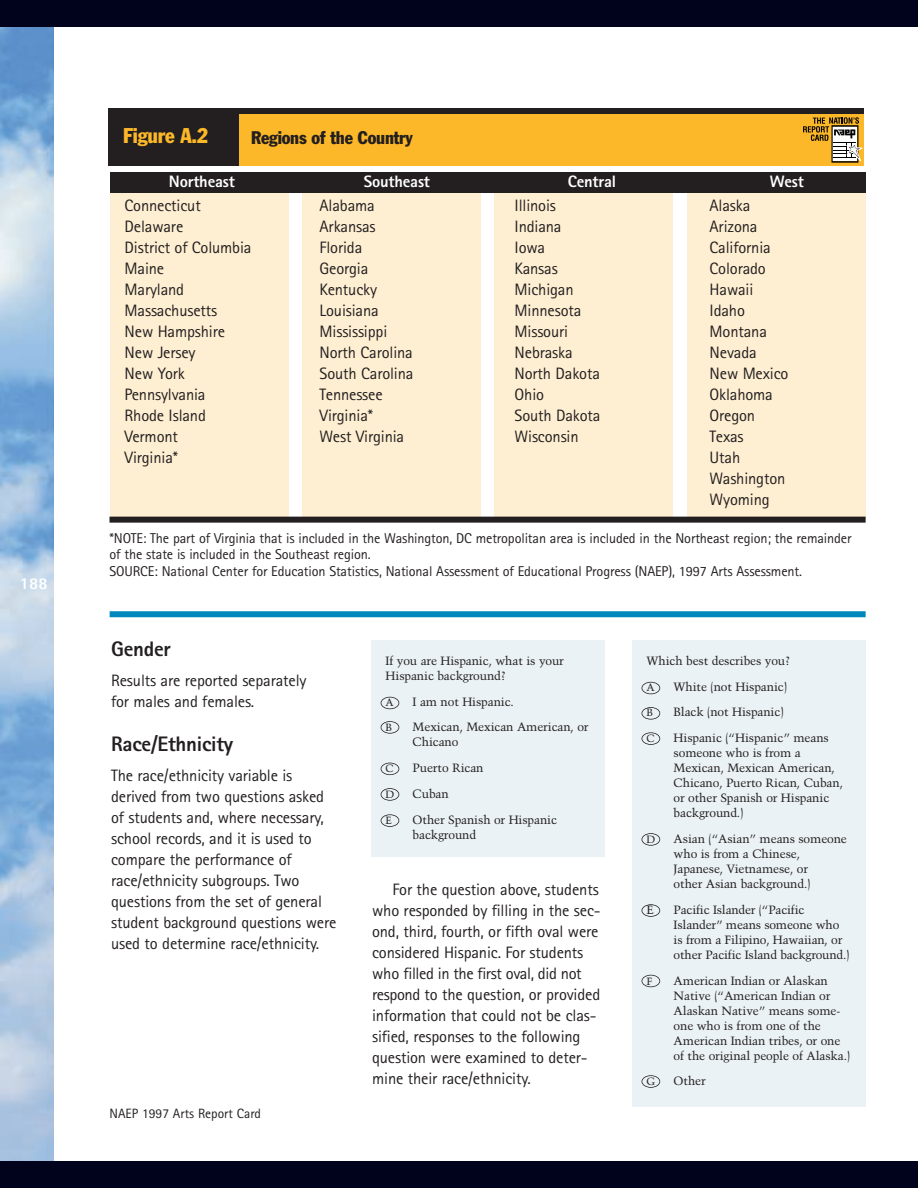
<style>
.page{position:relative;width:918px;height:1188px;background:#fff}
.page>*{position:absolute;margin:0;border:0;box-sizing:border-box;transform-origin:0 0}
.t1{font:800 21px "Rotis Sans Serif";letter-spacing:-.01em;color:#231f20}
.t2{font:condensed 21px "Franklin Gothic";letter-spacing:-.01em;color:#fcb828}
.t3{font:condensed 18px "Franklin Gothic";letter-spacing:-.01em;color:#231f20}
.t4{font:16.5px/21px "Rotis Sans Serif";letter-spacing:-.01em;color:#231f20}
.t5{font:800 16.5px "Rotis Sans Serif";letter-spacing:-.01em;color:#fff}
.t6{font:14.25px/16.5px "Rotis Sans Serif";letter-spacing:-.01em;color:#231f20}
.t7{font:13.5px "Rotis Sans Serif";color:#231f20}
.t8{font:12px/15px "Trump Mediaeval";letter-spacing:-.01em;color:#231f20}
.t9{font:10.5px "Trump Mediaeval";color:#231f20}
</style>
<div class="page">
<div style="left:110px;top:176px;width:179px;height:344px;background:#feefd2"></div>
<div style="left:302px;top:176px;width:179px;height:344px;background:#feefd2"></div>
<div style="left:494px;top:176px;width:179px;height:343px;background:#feefd2"></div>
<div style="left:687px;top:176px;width:179px;height:344px;background:#feefd2"></div>
<div style="left:110px;top:517px;width:756px;height:6px;background:#231f20"></div>
<img style="left:0;top:27px;width:54px;height:1134px">
<div style="left:0;top:1161px;width:918px;height:27px;background:#00031b"></div>
<div style="left:0;top:0;width:918px;height:27px;background:#00031b"></div>
<div style="left:236px;top:113px;width:628px;height:53px;background:#fcb828"></div>
<div style="left:108px;top:108px;width:756px;height:6px;background:#231f20"></div>
<div style="left:110px;top:173px;width:756px;height:20px;background:#231f20"></div>
<div style="left:371px;top:640px;width:234px;height:217px;background:#ebf2f5"></div>
<div style="left:632px;top:640px;width:234px;height:467px;background:#ebf2f5"></div>
<div style="left:110px;top:611px;width:756px;height:6px;background:#0088bc"></div>
<svg style="left:803px;top:117px;width:59px;height:46px"></svg>
<div style="left:381px;top:697px;width:18px;height:12px;border:2px solid #231f20;border-radius:50%"></div>
<div style="left:381px;top:721px;width:18px;height:13px;border:2px solid #231f20;border-radius:50%"></div>
<div style="left:381px;top:763px;width:18px;height:12px;border:2px solid #231f20;border-radius:50%"></div>
<div style="left:381px;top:788px;width:18px;height:13px;border:2px solid #231f20;border-radius:50%"></div>
<div style="left:381px;top:814px;width:18px;height:13px;border:2px solid #231f20;border-radius:50%"></div>
<div style="left:642px;top:682px;width:18px;height:12px;border:2px solid #231f20;border-radius:50%"></div>
<div style="left:642px;top:707px;width:18px;height:13px;border:2px solid #231f20;border-radius:50%"></div>
<div style="left:642px;top:732px;width:18px;height:13px;border:2px solid #231f20;border-radius:50%"></div>
<div style="left:642px;top:904px;width:18px;height:13px;border:2px solid #231f20;border-radius:50%"></div>
<div style="left:642px;top:1075px;width:18px;height:13px;border:2px solid #231f20;border-radius:50%"></div>
<div style="left:642px;top:975px;width:18px;height:12px;border:2px solid #231f20;border-radius:50%"></div>
<div style="left:642px;top:833px;width:18px;height:13px;border:2px solid #231f20;border-radius:50%"></div>
<div style="left:108px;top:108px;width:131px;height:58px;background:#231f20"></div>
<p class="t5" style="left:20px;top:578px;width:29px">188</p>
<p class="t2" style="left:123px;top:128px;width:87px">Figure A.2</p>
<p class="t3" style="left:251px;top:132px;width:163px">Regions of the Country</p>
<p class="t5" style="left:169px;top:175px;width:68px">Northeast</p>
<p class="t5" style="left:364px;top:175px;width:68px">Southeast</p>
<p class="t5" style="left:568px;top:175px;width:50px">Central</p>
<p class="t5" style="left:770px;top:175px;width:35px">West</p>
<p class="t4" style="left:125px;top:197px;width:128px">Connecticut<br>Delaware<br>District of Columbia<br>Maine<br>Maryland<br>Massachusetts<br>New Hampshire<br>New Jersey<br>New York<br>Pennsylvania<br>Rhode Island<br>Vermont<br>Virginia*</p>
<p class="t4" style="left:320px;top:197px;width:95px">Alabama<br>Arkansas<br>Florida<br>Georgia<br>Kentucky<br>Louisiana<br>Mississippi<br>North Carolina<br>South Carolina<br>Tennessee<br>Virginia*<br>West Virginia</p>
<p class="t4" style="left:515px;top:197px;width:87px">Illinois<br>Indiana<br>Iowa<br>Kansas<br>Michigan<br>Minnesota<br>Missouri<br>Nebraska<br>North Dakota<br>Ohio<br>South Dakota<br>Wisconsin</p>
<p class="t4" style="left:710px;top:197px;width:80px">Alaska<br>Arizona<br>California<br>Colorado<br>Hawaii<br>Idaho<br>Montana<br>Nevada<br>New Mexico<br>Oklahoma<br>Oregon<br>Texas<br>Utah<br>Washington<br>Wyoming</p>
<p class="t6" style="left:110px;top:531px;width:744px">*NOTE: The part of Virginia that is included in the Washington, DC metropolitan area is included in the Northeast region; the remainder of the state is included in the Southeast region.<br>SOURCE: National Center for Education Statistics, National Assessment of Educational Progress (NAEP), 1997 Arts Assessment.</p>
<p class="t1" style="left:111px;top:642px;width:61px">Gender</p>
<p class="t4" style="left:111px;top:672px;width:197px">Results are reported separately for males and females.</p>
<p class="t1" style="left:111px;top:737px;width:124px">Race/Ethnicity</p>
<p class="t4" style="left:111px;top:767px;width:227px">The race/ethnicity variable is derived from two questions asked of students and, where necessary, school records, and it is used to compare the performance of race/ethnicity subgroups. Two questions from the set of general student background questions were used to determine race/ethnicity.</p>
<p class="t7" style="left:110px;top:1108px;width:153px">NAEP 1997 Arts Report Card</p>
<p class="t8" style="left:386px;top:654px;width:180px">If you are Hispanic, what is your<br>Hispanic background?</p>
<p class="t9" style="left:386px;top:697px;width:10px">A</p>
<p class="t8" style="left:413px;top:695px;width:103px">I am not Hispanic.</p>
<p class="t9" style="left:386px;top:723px;width:8px">B</p>
<p class="t8" style="left:413px;top:721px;width:177px">Mexican, Mexican American, or<br>Chicano</p>
<p class="t9" style="left:386px;top:764px;width:10px">C</p>
<p class="t8" style="left:413px;top:761px;width:72px">Puerto Rican</p>
<p class="t9" style="left:386px;top:790px;width:10px">D</p>
<p class="t8" style="left:413px;top:787px;width:38px">Cuban</p>
<p class="t9" style="left:386px;top:816px;width:8px">E</p>
<p class="t8" style="left:413px;top:813px;width:146px">Other Spanish or Hispanic background</p>
<p class="t4" style="left:372px;top:881px;width:230px;text-indent:20px">For the question above, students who responded by filling in the sec&shy;ond, third, fourth, or fifth oval were considered Hispanic. For students who filled in the first oval, did not respond to the question, or provided information that could not be clas&shy;sified, responses to the following question were examined to deter&shy;mine their race/ethnicity.</p>
<p class="t8" style="left:647px;top:654px;width:145px">Which best describes you?</p>
<p class="t9" style="left:647px;top:682px;width:10px">A</p>
<p class="t8" style="left:674px;top:680px;width:115px">White (not Hispanic)</p>
<p class="t9" style="left:647px;top:708px;width:8px">B</p>
<p class="t8" style="left:674px;top:706px;width:112px">Black (not Hispanic)</p>
<p class="t9" style="left:647px;top:734px;width:10px">C</p>
<p class="t8" style="left:674px;top:731px;width:171px">Hispanic (“Hispanic” means someone who is from a<br>Mexican, Mexican American,<br>Chicano, Puerto Rican, Cuban, or other Spanish or Hispanic background.)</p>
<p class="t9" style="left:647px;top:835px;width:10px">D</p>
<p class="t8" style="left:674px;top:832px;width:175px">Asian (“Asian” means someone who is from a Chinese,<br>Japanese, Vietnamese, or<br>other Asian background.)</p>
<p class="t8" style="left:647px;top:903px;width:9px">E</p>
<p class="t8" style="left:674px;top:903px;width:177px">Pacific Islander (“Pacific<br>Islander” means someone who is from a Filipino, Hawaiian, or other Pacific Island background.)</p>
<p class="t9" style="left:647px;top:976px;width:7px">F</p>
<p class="t8" style="left:674px;top:974px;width:178px">American Indian or Alaskan<br>Native (“American Indian or<br>Alaskan Native” means some&shy;one who is from one of the<br>American Indian tribes, or one of the original people of Alaska.)</p>
<p class="t9" style="left:647px;top:1077px;width:10px">G</p>
<p class="t8" style="left:674px;top:1075px;width:34px">Other</p>
</div>
